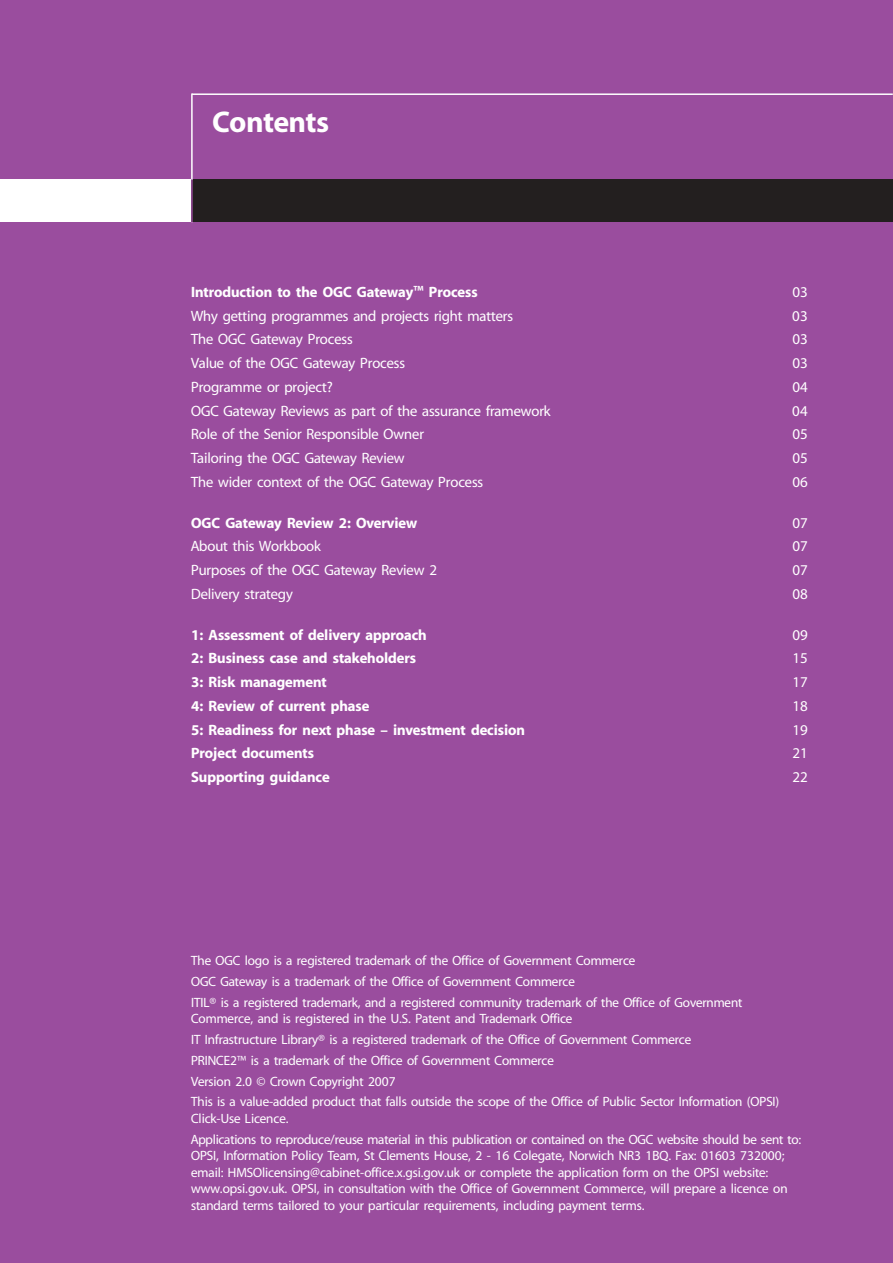
<style>
.page{position:relative;width:893px;height:1263px;background:#9a4d9e}
.page>*{position:absolute;margin:0;border:0;box-sizing:border-box;transform-origin:0 0}
.t1{font:700 30px "Redford";color:#fff}
.t2{font:15px "Redford";color:#fff}
.t3{font:700 15px "Redford";color:#fff}
.t4{font:13.5px/20.7px "Redford";color:#fff}
</style>
<div class="page">
<div style="left:0;top:179px;width:191px;height:43px;background:#fff"></div>
<div style="left:191px;top:179px;width:702px;height:43px;background:#231f1f"></div>
<hr style="left:192px;top:93px;width:701px;height:2px;background:#fff">
<hr style="left:191px;top:93px;width:2px;height:87px;background:#fff">
<hr style="left:191px;top:179px;width:2px;height:44px;background:#9a4d9e">
<h1 class="t1" style="left:212px;top:110px;width:118px">Contents</h1>
<p class="t3" style="left:191px;top:286px;width:288px">Introduction to the OGC Gateway<sup>™</sup> Process</p>
<p class="t2" style="left:792px;top:286px;width:17px">03</p>
<p class="t2" style="left:191px;top:310px;width:323px">Why getting programmes and projects right matters</p>
<p class="t2" style="left:792px;top:310px;width:17px">03</p>
<p class="t2" style="left:191px;top:334px;width:163px">The OGC Gateway Process</p>
<p class="t2" style="left:792px;top:334px;width:17px">03</p>
<p class="t2" style="left:191px;top:357px;width:215px">Value of the OGC Gateway Process</p>
<p class="t2" style="left:792px;top:357px;width:17px">03</p>
<p class="t2" style="left:191px;top:381px;width:143px">Programme or project?</p>
<p class="t2" style="left:792px;top:381px;width:17px">04</p>
<p class="t2" style="left:191px;top:405px;width:361px">OGC Gateway Reviews as part of the assurance framework</p>
<p class="t2" style="left:792px;top:405px;width:17px">04</p>
<p class="t2" style="left:191px;top:429px;width:234px">Role of the Senior Responsible Owner</p>
<p class="t2" style="left:792px;top:429px;width:17px">05</p>
<p class="t2" style="left:191px;top:452px;width:215px">Tailoring the OGC Gateway Review</p>
<p class="t2" style="left:792px;top:452px;width:17px">05</p>
<p class="t2" style="left:191px;top:476px;width:294px">The wider context of the OGC Gateway Process</p>
<p class="t2" style="left:792px;top:476px;width:17px">06</p>
<p class="t3" style="left:191px;top:517px;width:227px">OGC Gateway Review 2: Overview</p>
<p class="t2" style="left:792px;top:517px;width:17px">07</p>
<p class="t2" style="left:191px;top:541px;width:131px">About this Workbook</p>
<p class="t2" style="left:792px;top:541px;width:17px">07</p>
<p class="t2" style="left:191px;top:564px;width:247px">Purposes of the OGC Gateway Review 2</p>
<p class="t2" style="left:792px;top:564px;width:17px">07</p>
<p class="t2" style="left:191px;top:588px;width:103px">Delivery strategy</p>
<p class="t2" style="left:792px;top:588px;width:17px">08</p>
<p class="t3" style="left:191px;top:629px;width:237px">1: Assessment of delivery approach</p>
<p class="t2" style="left:792px;top:629px;width:17px">09</p>
<p class="t3" style="left:191px;top:653px;width:226px">2: Business case and stakeholders</p>
<p class="t2" style="left:792px;top:653px;width:17px">15</p>
<p class="t3" style="left:191px;top:676px;width:137px">3: Risk management</p>
<p class="t2" style="left:792px;top:676px;width:17px">17</p>
<p class="t3" style="left:191px;top:700px;width:180px">4: Review of current phase</p>
<p class="t2" style="left:792px;top:700px;width:17px">18</p>
<p class="t3" style="left:191px;top:724px;width:335px">5: Readiness for next phase – investment decision</p>
<p class="t2" style="left:792px;top:724px;width:17px">19</p>
<p class="t3" style="left:191px;top:748px;width:124px">Project documents</p>
<p class="t2" style="left:792px;top:748px;width:17px">21</p>
<p class="t3" style="left:191px;top:771px;width:140px">Supporting guidance</p>
<p class="t2" style="left:792px;top:771px;width:17px">22</p>
<p class="t4" style="left:191px;top:952px;width:553px">The OGC logo is a registered trademark of the Office of Government Commerce<br>OGC Gateway is a trademark of the Office of Government Commerce<br>ITIL® is a registered trademark, and a registered community trademark of the Office of Government</p>
<p class="t4" style="left:191px;top:1010px;width:590px">Commerce, and is registered in the U.S. Patent and Trademark Office<br>IT Infrastructure Library® is a registered trademark of the Office of Government Commerce<br>PRINCE2™ is a trademark of the Office of Government Commerce<br>Version 2.0 © Crown Copyright 2007<br>This is a value-added product that falls outside the scope of the Office of Public Sector Information (OPSI)</p>
<p class="t4" style="left:191px;top:1109px;width:612px">Click-Use Licence.<br>Applications to reproduce/reuse material in this publication or contained on the OGC website should be sent to:</p>
<p class="t4" style="left:191px;top:1148px;width:598px;line-height:16.5px">OPSI, Information Policy Team, St Clements House, 2 - 16 Colegate, Norwich NR3 1BQ. Fax: 01603 732000; email: HMSOlicensing@cabinet-office.x.gsi.gov.uk or complete the application form on the OPSI website: www.opsi.gov.uk. OPSI, in consultation with the Office of Government Commerce, will prepare a licence on standard terms tailored to your particular requirements, including payment terms.</p>
</div>
